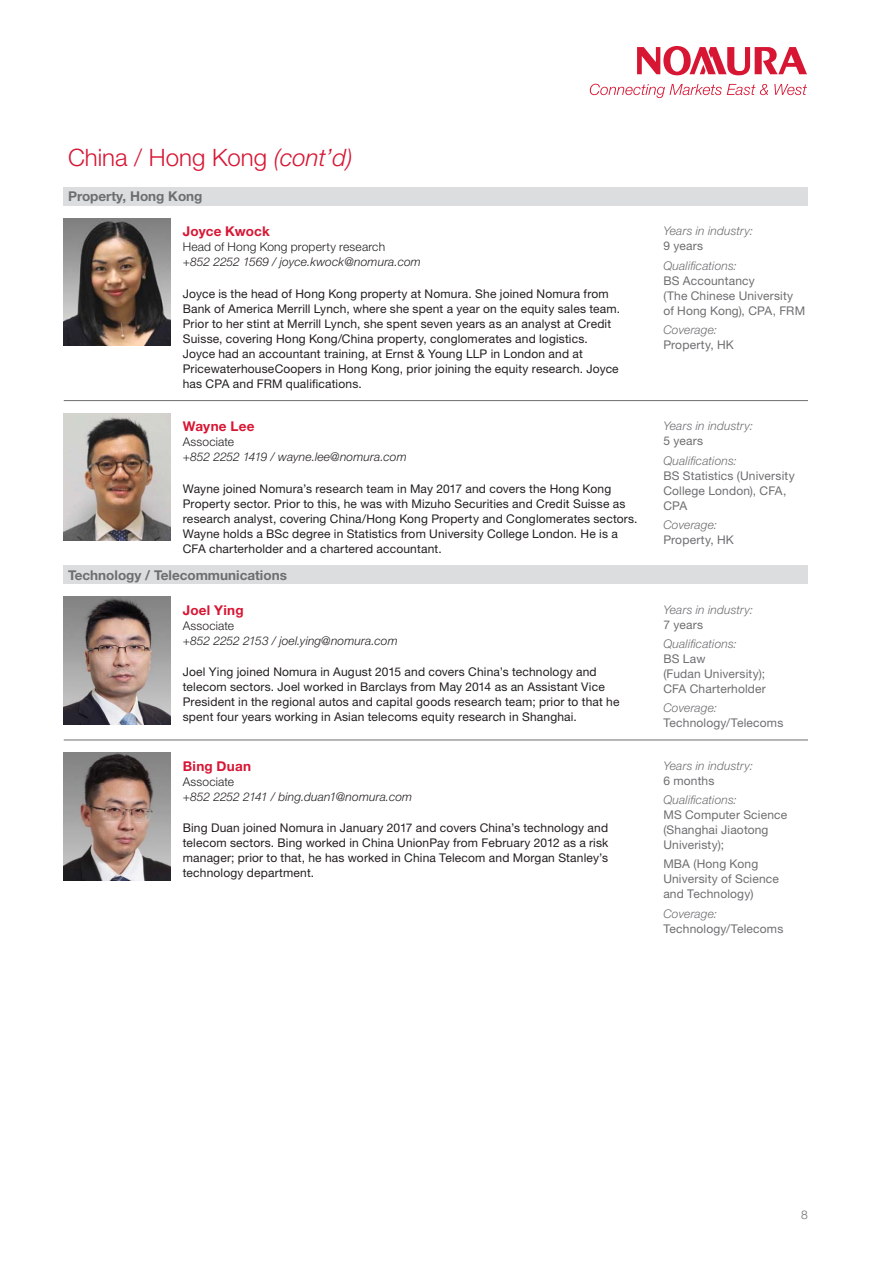
<style>
.page{position:relative;width:893px;height:1263px;background:#fff}
.page>*{position:absolute;margin:0;border:0;box-sizing:border-box;transform-origin:0 0}
.t1{font:300 24px "Helvetica Neue LT Std";color:#d71634}
.t2{font:700 13.5px "Helvetica Neue LT Std";color:#6d6e70}
.t3{font:700 13.5px "Helvetica Neue LT Std";letter-spacing:.015em;color:#d71634}
.t4{font:12px/15px "Helvetica Neue LT Std";letter-spacing:.015em;color:#231f20}
.t5{font:12px/15px "Helvetica Neue LT Std";letter-spacing:.015em;color:#6d6e70}
.t6{font:italic 300 12px "Helvetica Neue LT Std";letter-spacing:.015em;color:#6d6e70}
.t7{font:italic 300 12px "Helvetica Neue LT Std";letter-spacing:.01em;color:#231f20}
.t8{font:300 12px "Helvetica Neue LT Std";letter-spacing:.015em;color:#231f20}
.t9{font:300 12px "Helvetica Neue LT Std";color:#6c6d70}
.s1{font-style:italic}
</style>
<div class="page">
<svg style="left:637px;top:46px;width:170px;height:30px"></svg>
<svg style="left:590px;top:84px;width:178px;height:14px"></svg>
<svg style="left:774px;top:84px;width:33px;height:11px"></svg>
<div style="left:64px;top:187px;width:744px;height:18px;background:#dcddde"></div>
<div style="left:64px;top:566px;width:744px;height:18px;background:#dcddde"></div>
<hr style="left:64px;top:400px;width:744px;height:1px;background:#6d6e70">
<hr style="left:64px;top:740px;width:744px;height:1px;background:#6d6e70">
<img style="left:64px;top:218px;width:106px;height:128px">
<img style="left:64px;top:413px;width:106px;height:128px">
<img style="left:64px;top:597px;width:106px;height:127px">
<img style="left:64px;top:753px;width:106px;height:127px">
<h1 class="t1" style="left:68px;top:148px;width:286px">China / Hong Kong <span class="s1">(cont’d)</span></h1>
<p class="t2" style="left:68px;top:191px;width:136px">Property, Hong Kong</p>
<p class="t3" style="left:183px;top:226px;width:88px">Joyce Kwock</p>
<p class="t8" style="left:183px;top:243px;width:204px">Head of Hong Kong property research</p>
<p class="t7" style="left:183px;top:258px;width:240px">+852 2252 1569 / joyce.kwock@nomura.com</p>
<p class="t4" style="left:183px;top:287px;width:439px">Joyce is the head of Hong Kong property at Nomura. She joined Nomura from Bank of America Merrill Lynch, where she spent a year on the equity sales team.<br>Prior to her stint at Merrill Lynch, she spent seven years as an analyst at Credit Suisse, covering Hong Kong/China property, conglomerates and logistics.<br>Joyce had an accountant training, at Ernst &amp; Young LLP in London and at PricewaterhouseCoopers in Hong Kong, prior joining the equity research. Joyce has CPA and FRM qualifications.</p>
<p class="t3" style="left:183px;top:422px;width:73px">Wayne Lee</p>
<p class="t8" style="left:183px;top:438px;width:53px">Associate</p>
<p class="t7" style="left:183px;top:453px;width:225px">+852 2252 1419 / wayne.lee@nomura.com</p>
<p class="t4" style="left:183px;top:483px;width:456px">Wayne joined Nomura’s research team in May 2017 and covers the Hong Kong Property sector. Prior to this, he was with Mizuho Securities and Credit Suisse as research analyst, covering China/Hong Kong Property and Conglomerates sectors.<br>Wayne holds a BSc degree in Statistics from University College London. He is a CFA charterholder and a chartered accountant.</p>
<p class="t2" style="left:68px;top:570px;width:220px">Technology / Telecommunications</p>
<p class="t3" style="left:183px;top:605px;width:62px">Joel Ying</p>
<p class="t8" style="left:183px;top:621px;width:53px">Associate</p>
<p class="t7" style="left:183px;top:636px;width:216px">+852 2252 2153 / joel.ying@nomura.com</p>
<p class="t4" style="left:183px;top:666px;width:438px">Joel Ying joined Nomura in August 2015 and covers China’s technology and telecom sectors. Joel worked in Barclays from May 2014 as an Assistant Vice President in the regional autos and capital goods research team; prior to that he spent four years working in Asian telecoms equity research in Shanghai.</p>
<p class="t3" style="left:183px;top:761px;width:70px">Bing Duan</p>
<p class="t8" style="left:183px;top:777px;width:53px">Associate</p>
<p class="t7" style="left:183px;top:792px;width:231px">+852 2252 2141 / bing.duan1@nomura.com</p>
<p class="t4" style="left:183px;top:822px;width:427px;text-align:justify">Bing Duan joined Nomura in January 2017 and covers China’s technology and telecom sectors. Bing worked in China UnionPay from February 2012 as a risk manager; prior to that, he has worked in China Telecom and Morgan Stanley’s technology department.</p>
<p class="t6" style="left:663px;top:226px;width:91px">Years in industry:</p>
<p class="t5" style="left:663px;top:240px;width:41px">9 years</p>
<p class="t6" style="left:663px;top:261px;width:75px">Qualifications:</p>
<p class="t5" style="left:663px;top:274px;width:143px">BS Accountancy<br>(The Chinese University of Hong Kong), CPA, FRM</p>
<p class="t6" style="left:663px;top:325px;width:55px">Coverage:</p>
<p class="t5" style="left:663px;top:338px;width:72px">Property, HK</p>
<p class="t6" style="left:663px;top:422px;width:91px">Years in industry:</p>
<p class="t5" style="left:663px;top:435px;width:41px">5 years</p>
<p class="t6" style="left:663px;top:456px;width:75px">Qualifications:</p>
<p class="t5" style="left:663px;top:469px;width:133px">BS Statistics (University<br>College London), CFA,<br>CPA</p>
<p class="t6" style="left:663px;top:520px;width:55px">Coverage:</p>
<p class="t5" style="left:663px;top:534px;width:72px">Property, HK</p>
<p class="t6" style="left:663px;top:605px;width:91px">Years in industry:</p>
<p class="t5" style="left:663px;top:618px;width:41px">7 years</p>
<p class="t6" style="left:663px;top:639px;width:75px">Qualifications:</p>
<p class="t5" style="left:663px;top:653px;width:104px">BS Law<br>(Fudan University);<br>CFA Charterholder</p>
<p class="t6" style="left:663px;top:703px;width:55px">Coverage:</p>
<p class="t5" style="left:663px;top:717px;width:121px">Technology/Telecoms</p>
<p class="t6" style="left:663px;top:761px;width:91px">Years in industry:</p>
<p class="t5" style="left:663px;top:774px;width:52px">6 months</p>
<p class="t6" style="left:663px;top:795px;width:75px">Qualifications:</p>
<p class="t5" style="left:663px;top:809px;width:125px">MS Computer Science (Shanghai Jiaotong<br>Univeristy);</p>
<p class="t5" style="left:663px;top:858px;width:117px">MBA (Hong Kong<br>University of Science and Technology)</p>
<p class="t6" style="left:663px;top:909px;width:55px">Coverage:</p>
<p class="t5" style="left:663px;top:922px;width:121px">Technology/Telecoms</p>
<p class="t9" style="left:801px;top:1210px;width:8px">8</p>
</div>
